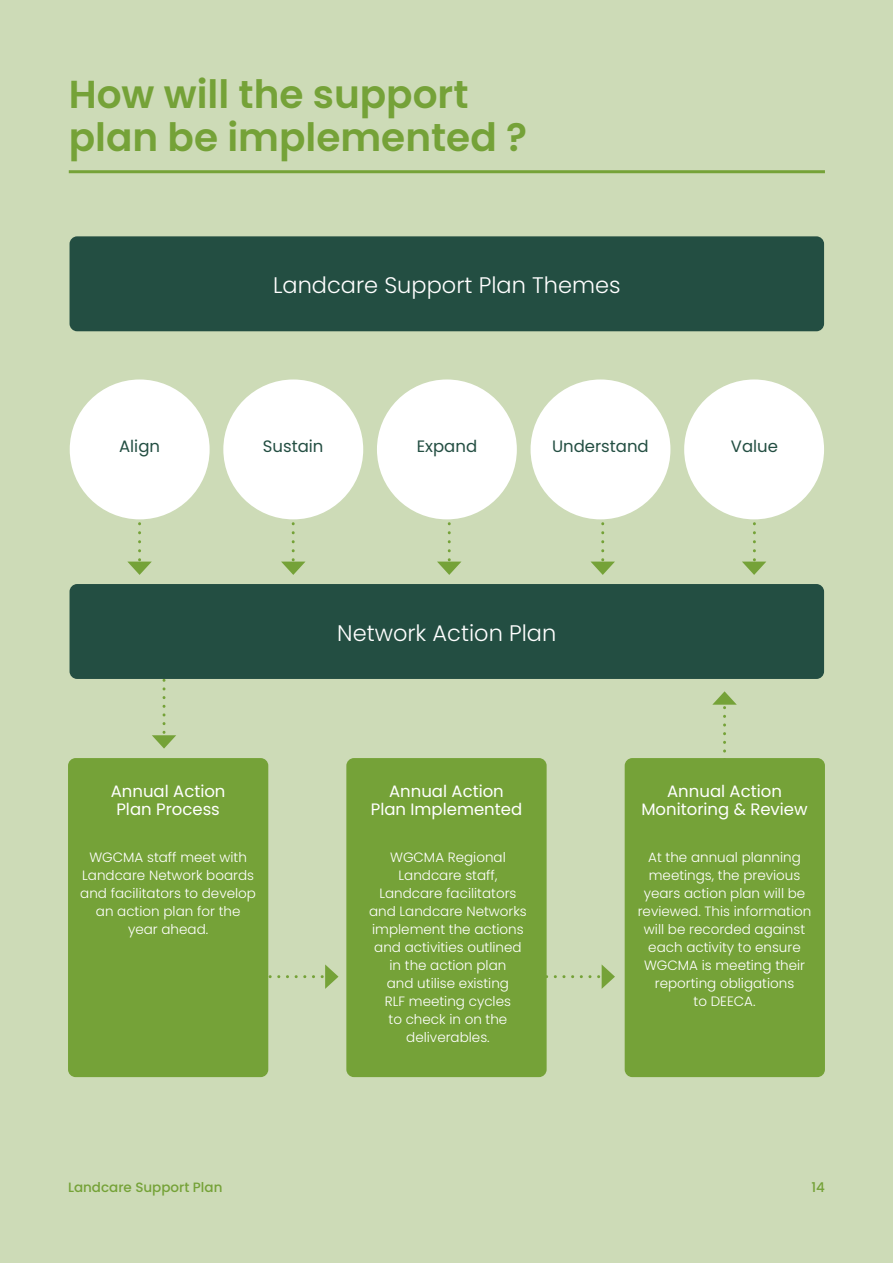
<style>
.page{position:relative;width:893px;height:1263px;background:#cddbb7}
.page>*{position:absolute;margin:0;border:0;box-sizing:border-box;transform-origin:0 0}
.t1{font:600 39px/43.5px "Poppins";color:#75a238}
.t2{font:300 22.5px "Poppins";color:#fff}
.t3{font:16.5px/18px "Poppins";color:#fff;text-align:center}
.t4{font:16.5px "Poppins";color:#234e42}
.t5{font:300 13.5px/18px "Poppins";color:#fff;text-align:center}
.t6{font:500 13.5px "Poppins";color:#75a238}
</style>
<div class="page">
<div style="left:70px;top:379px;width:140px;height:140px;background:#fff;border-radius:50%"></div>
<div style="left:223px;top:379px;width:140px;height:140px;background:#fff;border-radius:50%"></div>
<div style="left:377px;top:379px;width:140px;height:140px;background:#fff;border-radius:50%"></div>
<div style="left:531px;top:379px;width:139px;height:140px;background:#fff;border-radius:50%"></div>
<div style="left:684px;top:379px;width:140px;height:140px;background:#fff;border-radius:50%"></div>
<div style="left:70px;top:236px;width:754px;height:95px;background:#234e42;border-radius:8px"></div>
<svg style="left:127px;top:518px;width:25px;height:57px"></svg>
<svg style="left:281px;top:518px;width:24px;height:57px"></svg>
<svg style="left:437px;top:518px;width:24px;height:57px"></svg>
<svg style="left:590px;top:518px;width:25px;height:57px"></svg>
<svg style="left:742px;top:518px;width:24px;height:57px"></svg>
<div style="left:68px;top:758px;width:200px;height:319px;background:#75a238;border-radius:8px"></div>
<svg style="left:152px;top:679px;width:24px;height:70px"></svg>
<div style="left:70px;top:584px;width:754px;height:95px;background:#234e42;border-radius:8px"></div>
<svg style="left:712px;top:691px;width:25px;height:62px"></svg>
<svg style="left:268px;top:964px;width:70px;height:25px"></svg>
<div style="left:346px;top:758px;width:201px;height:319px;background:#75a238;border-radius:8px"></div>
<div style="left:625px;top:758px;width:200px;height:319px;background:#75a238;border-radius:8px"></div>
<svg style="left:546px;top:964px;width:69px;height:25px"></svg>
<hr style="left:69px;top:170px;width:756px;height:3px;background:#75a238">
<h1 class="t1" style="left:69px;top:73px;width:460px">How will the support plan be implemented ?</h1>
<h2 class="t2" style="left:273px;top:272px;width:349px">Landcare Support Plan Themes</h2>
<p class="t4" style="left:119px;top:437px;width:42px">Align</p>
<p class="t4" style="left:263px;top:437px;width:62px">Sustain</p>
<p class="t4" style="left:417px;top:437px;width:62px">Expand</p>
<p class="t4" style="left:552px;top:437px;width:98px">Understand</p>
<p class="t4" style="left:731px;top:437px;width:49px">Value</p>
<p class="t3" style="left:111px;top:782px;width:116px">Annual Action<br>Plan Process</p>
<p class="t5" style="left:80px;top:848px;width:177px">WGCMA staff meet with<br>Landcare Network boards and facilitators to develop an action plan for the year ahead.</p>
<h2 class="t2" style="left:337px;top:620px;width:221px">Network Action Plan</h2>
<p class="t3" style="left:371px;top:782px;width:153px">Annual Action<br>Plan Implemented</p>
<p class="t5" style="left:369px;top:848px;width:159px">WGCMA Regional<br>Landcare staff,<br>Landcare facilitators and Landcare Networks implement the actions and activities outlined in the action plan<br>and utilise existing<br>RLF meeting cycles<br>to check in on the deliverables.</p>
<p class="t3" style="left:641px;top:782px;width:168px">Annual Action<br>Monitoring &amp; Review</p>
<p class="t5" style="left:638px;top:848px;width:175px">At the annual planning meetings, the previous years action plan will be reviewed. This information will be recorded against each activity to ensure<br>WGCMA is meeting their reporting obligations<br>to DEECA.</p>
<p class="t6" style="left:68px;top:1180px;width:156px">Landcare Support Plan</p>
<p class="t6" style="left:811px;top:1180px;width:15px">14</p>
</div>
